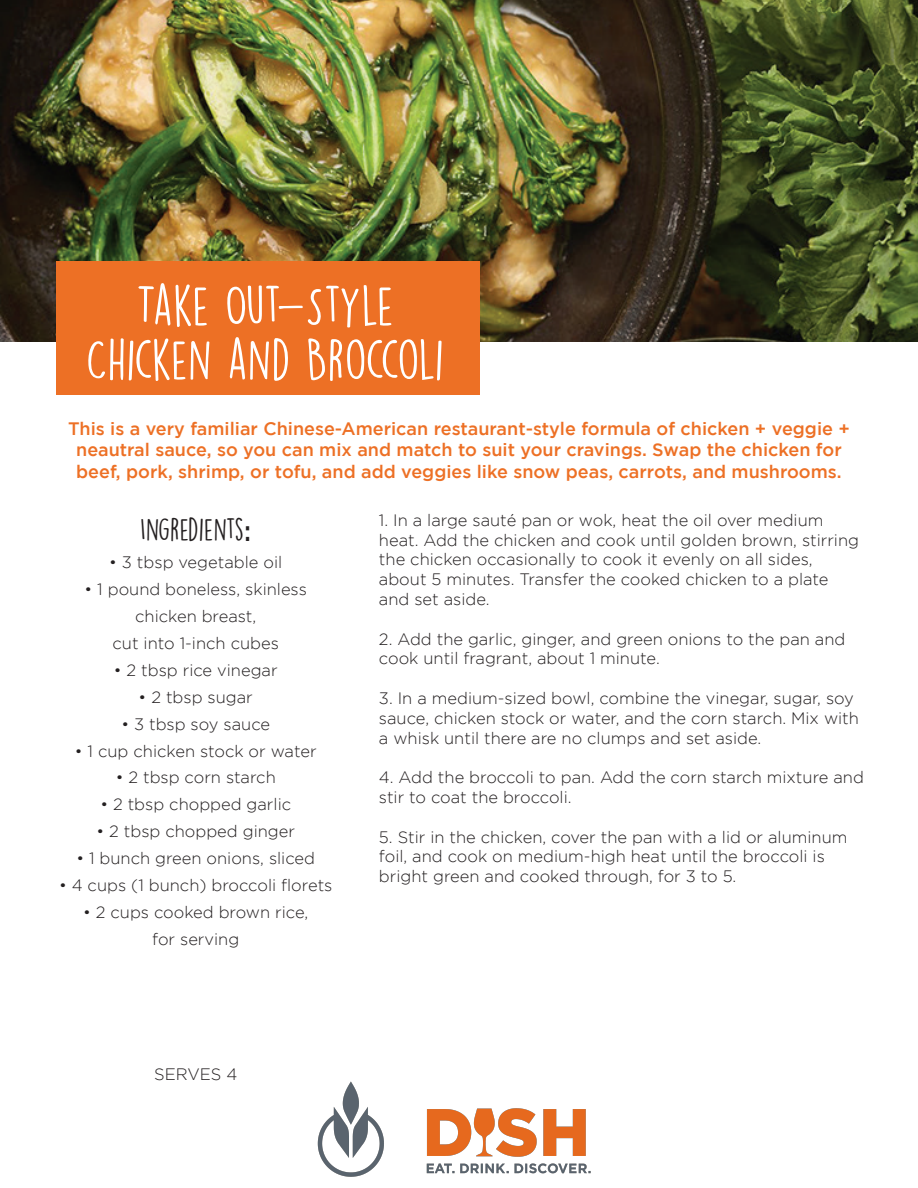
<style>
.page{position:relative;width:918px;height:1188px;background:#fff}
.page>*{position:absolute;margin:0;border:0;box-sizing:border-box;transform-origin:0 0}
.t1{font:51px/54px "DK Lemon Yellow Sun";letter-spacing:-.025em;color:#fff;text-align:center}
.t2{font:28.5px "DK Lemon Yellow Sun";color:#231f20}
.t3{font:500 18px/21.6px "Gotham";color:#ed7025;text-align:center}
.t4{font:300 16.5px/19.8px "Gotham";color:#231f20}
.s1{font-family:"Raleway";font-weight:700}
</style>
<div class="page">
<img style="left:0;top:0;width:918px;height:341px">
<div style="left:56px;top:261px;width:424px;height:134px;background:#ed7025"></div>
<img style="left:317px;top:1081px;width:274px;height:96px">
<h1 class="t1" style="left:86px;top:278px;width:360px">TAKE OUT-STYLE<br>CHICKEN AND BROCCOLI</h1>
<p class="t3" style="left:68px;top:417px;width:783px">This is a very familiar Chinese-American restaurant-style formula of chicken + veggie + neautral sauce, so you can mix and match to suit your cravings. Swap the chicken for beef, pork, shrimp, or tofu, and add veggies like snow peas, carrots, and mushrooms.</p>
<h2 class="t2" style="left:140px;top:512px;width:112px">INGREDIENTS<span class="s1">:</span></h2>
<p class="t4" style="left:109px;top:552px;width:174px">• 3 tbsp vegetable oil</p>
<p class="t4" style="left:85px;top:575px;width:224px;line-height:27px;text-align:center">• 1 pound boneless, skinless chicken breast,<br>cut into 1-inch cubes</p>
<p class="t4" style="left:114px;top:660px;width:165px">• 2 tbsp rice vinegar</p>
<p class="t4" style="left:139px;top:687px;width:116px">• 2 tbsp sugar</p>
<p class="t4" style="left:121px;top:714px;width:150px">• 3 tbsp soy sauce</p>
<p class="t4" style="left:75px;top:741px;width:243px">• 1 cup chicken stock or water</p>
<p class="t4" style="left:116px;top:768px;width:162px">• 2 tbsp corn starch</p>
<p class="t4" style="left:100px;top:795px;width:192px">• 2 tbsp chopped garlic</p>
<p class="t4" style="left:97px;top:822px;width:200px">• 2 tbsp chopped ginger</p>
<p class="t4" style="left:76px;top:849px;width:240px">• 1 bunch green onions, sliced</p>
<p class="t4" style="left:59px;top:876px;width:275px">• 4 cups (1 bunch) broccoli florets</p>
<p class="t4" style="left:83px;top:899px;width:227px;line-height:27px;text-align:center">• 2 cups cooked brown rice, for serving</p>
<p class="t4" style="left:379px;top:510px;width:482px">1. In a large sauté pan or wok, heat the oil over medium heat. Add the chicken and cook until golden brown, stirring the chicken occasionally to cook it evenly on all sides, about 5 minutes. Transfer the cooked chicken to a plate and set aside.</p>
<p class="t4" style="left:379px;top:629px;width:468px">2. Add the garlic, ginger, and green onions to the pan and cook until fragrant, about 1 minute.</p>
<p class="t4" style="left:379px;top:688px;width:482px">3. In a medium-sized bowl, combine the vinegar, sugar, soy sauce, chicken stock or water, and the corn starch. Mix with a whisk until there are no clumps and set aside.</p>
<p class="t4" style="left:379px;top:767px;width:486px">4. Add the broccoli to pan. Add the corn starch mixture and stir to coat the broccoli.</p>
<p class="t4" style="left:379px;top:827px;width:470px">5. Stir in the chicken, cover the pan with a lid or aluminum foil, and cook on medium-high heat until the broccoli is bright green and cooked through, for 3 to 5.</p>
<p class="t4" style="left:154px;top:1065px;width:85px">SERVES 4</p>
</div>
